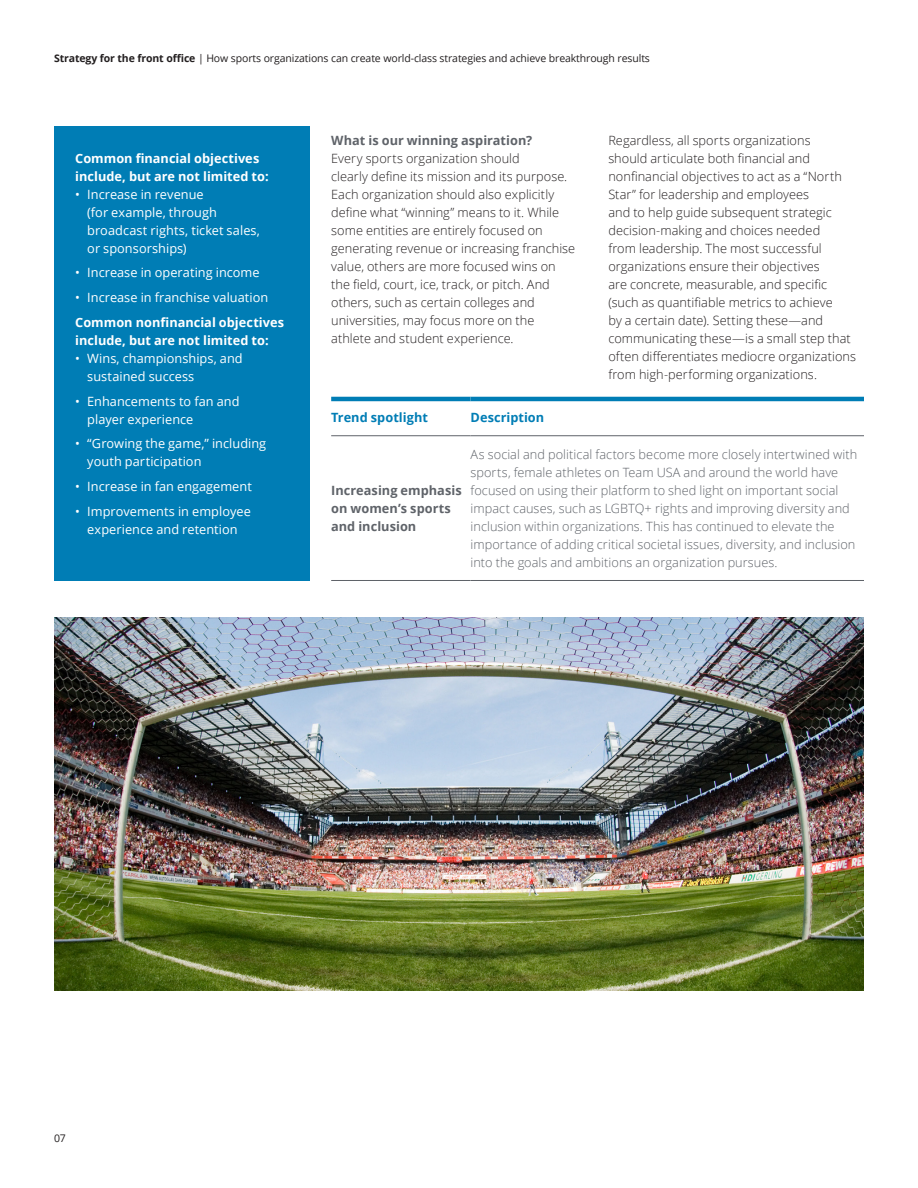
<style>
.page{position:relative;width:918px;height:1188px;background:#fff}
.page>*{position:absolute;margin:0;border:0;box-sizing:border-box;transform-origin:0 0}
.Body_copy__8_5_12pt{font:300 12.75px/18px "Open Sans";letter-spacing:.005em;color:#231f20}
.Chart_key__8_5_12pt{font:300 12.75px/18px "Open Sans";letter-spacing:.005em;color:#5f6369}
.Body_copy__white_8_5{font:12.75px/18px "Open Sans";letter-spacing:.005em;color:#fff}
.Body_copy__white_8_5-2{font:700 12.75px/18px "Open Sans";color:#fff}
.Chart_Table_subheadi{font:700 12.75px/18px "Open Sans";letter-spacing:.005em;color:#5f6369}
.Subhead_C__8_5pt_12p{font:700 12.75px "Open Sans";color:#5f6369}
.Subhead_A__8_5_12pt{font:700 12.75px "Open Sans";letter-spacing:.005em;color:#007db5}
.t1{font:10.5px "Open Sans";letter-spacing:-.01em;color:#231f20}
.s1{font-weight:700}
</style>
<div class="page">
<hr style="left:331px;top:580px;width:140px;height:1px;background:#5f6369">
<hr style="left:471px;top:580px;width:393px;height:1px;background:#5f6369">
<hr style="left:331px;top:435px;width:140px;height:1px;background:#5f6369">
<hr style="left:471px;top:435px;width:393px;height:1px;background:#5f6369">
<hr style="left:331px;top:397px;width:140px;height:4px;background:#007db5">
<hr style="left:471px;top:397px;width:393px;height:4px;background:#007db5">
<div style="left:54px;top:127px;width:256px;height:454px;background:#007db5"></div>
<img style="left:54px;top:617px;width:810px;height:374px">
<p class="t1" style="left:54px;top:51px;width:597px"><span class="s1">Strategy for the front office</span> | How sports organizations can create world-class strategies and achieve breakthrough results</p>
<p class="Body_copy__white_8_5-2" style="left:75px;top:149px;width:195px">Common financial objectives include, but are not limited to:</p>
<p class="Body_copy__white_8_5" style="left:87px;top:185px;width:174px;text-indent:-12px">• Increase in revenue<br>(for example, through broadcast rights, ticket sales, or sponsorships)</p>
<p class="Body_copy__white_8_5" style="left:75px;top:263px;width:186px">• Increase in operating income</p>
<p class="Body_copy__white_8_5" style="left:75px;top:288px;width:195px">• Increase in franchise valuation</p>
<p class="Body_copy__white_8_5-2" style="left:75px;top:313px;width:210px">Common nonfinancial objectives include, but are not limited to:</p>
<p class="Body_copy__white_8_5" style="left:87px;top:349px;width:157px;text-indent:-12px">• Wins, championships, and sustained success</p>
<p class="Body_copy__white_8_5" style="left:87px;top:392px;width:154px;text-indent:-12px">• Enhancements to fan and player experience</p>
<p class="Body_copy__white_8_5" style="left:87px;top:434px;width:180px;text-indent:-12px">• “Growing the game,” including youth participation</p>
<p class="Body_copy__white_8_5" style="left:75px;top:477px;width:178px">• Increase in fan engagement</p>
<p class="Body_copy__white_8_5" style="left:75px;top:502px;width:177px;text-align:center">• Improvements in employee experience and retention</p>
<p class="Subhead_C__8_5pt_12p" style="left:331px;top:131px;width:203px">What is our winning aspiration?</p>
<p class="Body_copy__8_5_12pt" style="left:331px;top:149px;width:246px">Every sports organization should<br>clearly define its mission and its purpose.<br>Each organization should also explicitly define what “winning” means to it. While some entities are entirely focused on generating revenue or increasing franchise value, others are more focused wins on the field, court, ice, track, or pitch. And others, such as certain colleges and universities, may focus more on the athlete and student experience.</p>
<p class="Subhead_A__8_5_12pt" style="left:331px;top:409px;width:98px">Trend spotlight</p>
<p class="Subhead_A__8_5_12pt" style="left:471px;top:409px;width:75px">Description</p>
<p class="Body_copy__8_5_12pt" style="left:608px;top:131px;width:249px">Regardless, all sports organizations<br>should articulate both financial and nonfinancial objectives to act as a “North Star” for leadership and employees<br>and to help guide subsequent strategic decision-making and choices needed<br>from leadership. The most successful organizations ensure their objectives<br>are concrete, measurable, and specific (such as quantifiable metrics to achieve<br>by a certain date). Setting these—and communicating these—is a small step that often differentiates mediocre organizations from high-performing organizations.</p>
<p class="Chart_Table_subheadi" style="left:331px;top:481px;width:132px">Increasing emphasis on women’s sports and inclusion</p>
<p class="Chart_key__8_5_12pt" style="left:471px;top:445px;width:388px">As social and political factors become more closely intertwined with sports, female athletes on Team USA and around the world have focused on using their platform to shed light on important social impact causes, such as LGBTQ+ rights and improving diversity and inclusion within organizations. This has continued to elevate the importance of adding critical societal issues, diversity, and inclusion into the goals and ambitions an organization pursues.</p>
<p class="t1" style="left:54px;top:1131px;width:13px">07</p>
</div>
